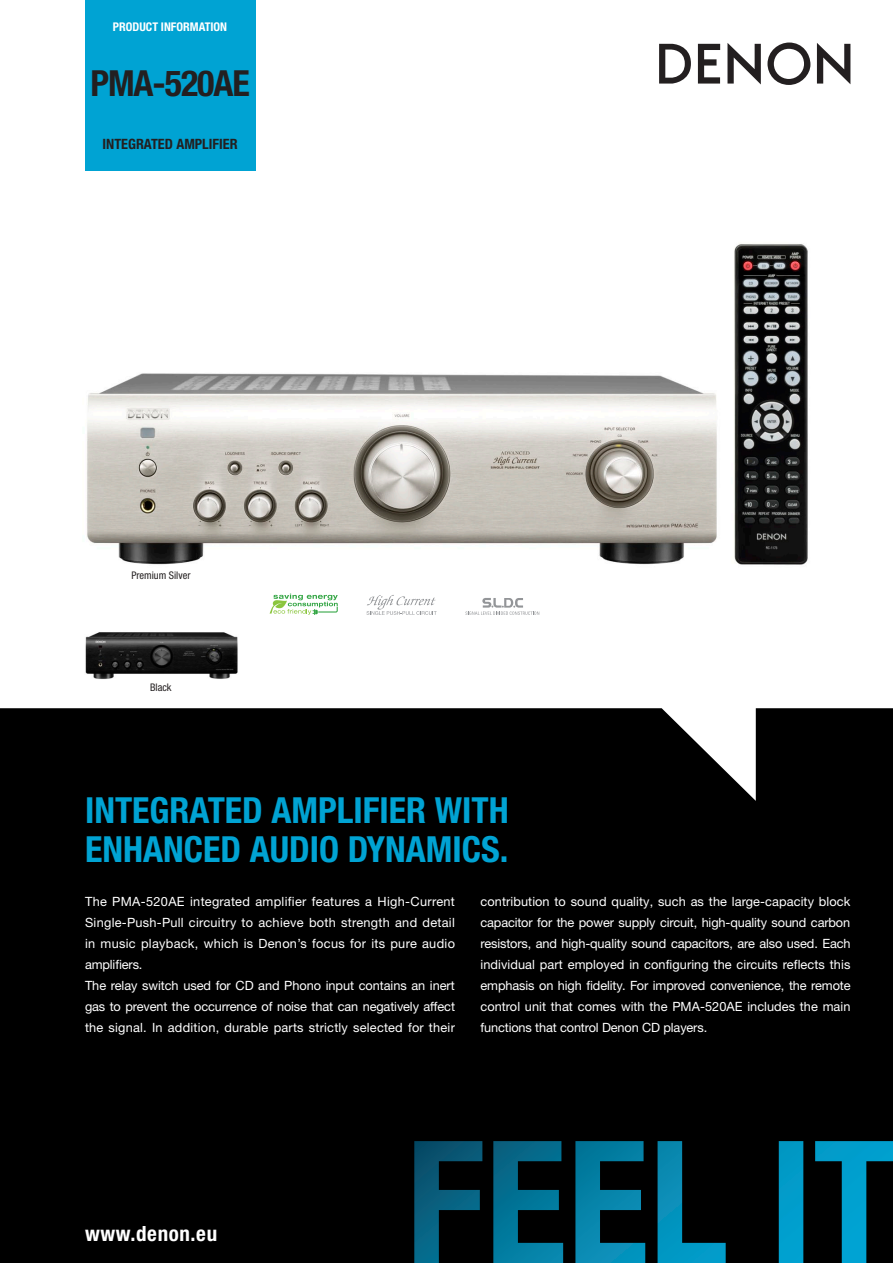
<style>
.page{position:relative;width:893px;height:1263px;background:#fff}
.page>*{position:absolute;margin:0;border:0;box-sizing:border-box;transform-origin:0 0}
.t1{font:700 condensed 36px/39px "Helvetica Neue";color:#00a3d3}
.t2{font:700 condensed 36px "Helvetica Neue";letter-spacing:-.03em;color:#231f20}
.t3{font:700 condensed 21px "Helvetica Neue";letter-spacing:.03em;color:#fff}
.t4{font:700 condensed 14.25px "Helvetica Neue";color:#231f20}
.t5{font:12.75px/21px "Helvetica Neue LTW1 G";letter-spacing:.02em;color:#fff}
.t6{font:700 condensed 12px "Helvetica Neue";color:#fff}
.t7{font:condensed 10.5px "Helvetica Neue";color:#231f20}
</style>
<div class="page">
<div style="left:0;top:708px;width:893px;height:555px;background:#000"></div>
<img style="left:87px;top:244px;width:721px;height:321px">
<img style="left:85px;top:632px;width:153px;height:47px">
<svg style="left:727px;top:43px;width:34px;height:41px"></svg>
<svg style="left:698px;top:44px;width:22px;height:40px"></svg>
<svg style="left:817px;top:43px;width:33px;height:41px"></svg>
<svg style="left:659px;top:44px;width:32px;height:40px"></svg>
<svg style="left:767px;top:43px;width:43px;height:42px"></svg>
<div style="left:85px;top:0;width:170px;height:170px;background:#00a3d3"></div>
<svg style="left:414px;top:1141px;width:479px;height:122px;background:#013b4d"></svg>
<svg style="left:270px;top:594px;width:68px;height:21px"></svg>
<svg style="left:465px;top:598px;width:74px;height:17px"></svg>
<svg style="left:367px;top:595px;width:70px;height:20px"></svg>
<p class="t6" style="left:113px;top:20px;width:116px">PRODUCT INFORMATION</p>
<h1 class="t2" style="left:90px;top:61px;width:161px">PMA-520AE</h1>
<p class="t4" style="left:103px;top:135px;width:137px">INTEGRATED AMPLIFIER</p>
<p class="t7" style="left:131px;top:570px;width:61px">Premium Silver</p>
<p class="t7" style="left:150px;top:681px;width:23px">Black</p>
<h1 class="t1" style="left:85px;top:790px;width:425px">INTEGRATED AMPLIFIER WITH<br>ENHANCED AUDIO DYNAMICS.</h1>
<p class="t5" style="left:85px;top:890px;width:371px">The PMA-520AE integrated amplifier features a High-Current Single-Push-Pull circuitry to achieve both strength and detail in music playback, which is Denon’s focus for its pure audio amplifiers.<br>The relay switch used for CD and Phono input contains an inert gas to prevent the occurrence of noise that can negatively affect the signal. In addition, durable parts strictly selected for their</p>
<p class="t5" style="left:480px;top:890px;width:372px;text-align:justify">contribution to sound quality, such as the large-capacity block capacitor for the power supply circuit, high-quality sound carbon resistors, and high-quality sound capacitors, are also used. Each individual part employed in configuring the circuits reflects this emphasis on high fidelity. For improved convenience, the remote control unit that comes with the PMA-520AE includes the main functions that control Denon CD players.</p>
<h2 class="t3" style="left:85px;top:1221px;width:134px">www.denon.eu</h2>
</div>
